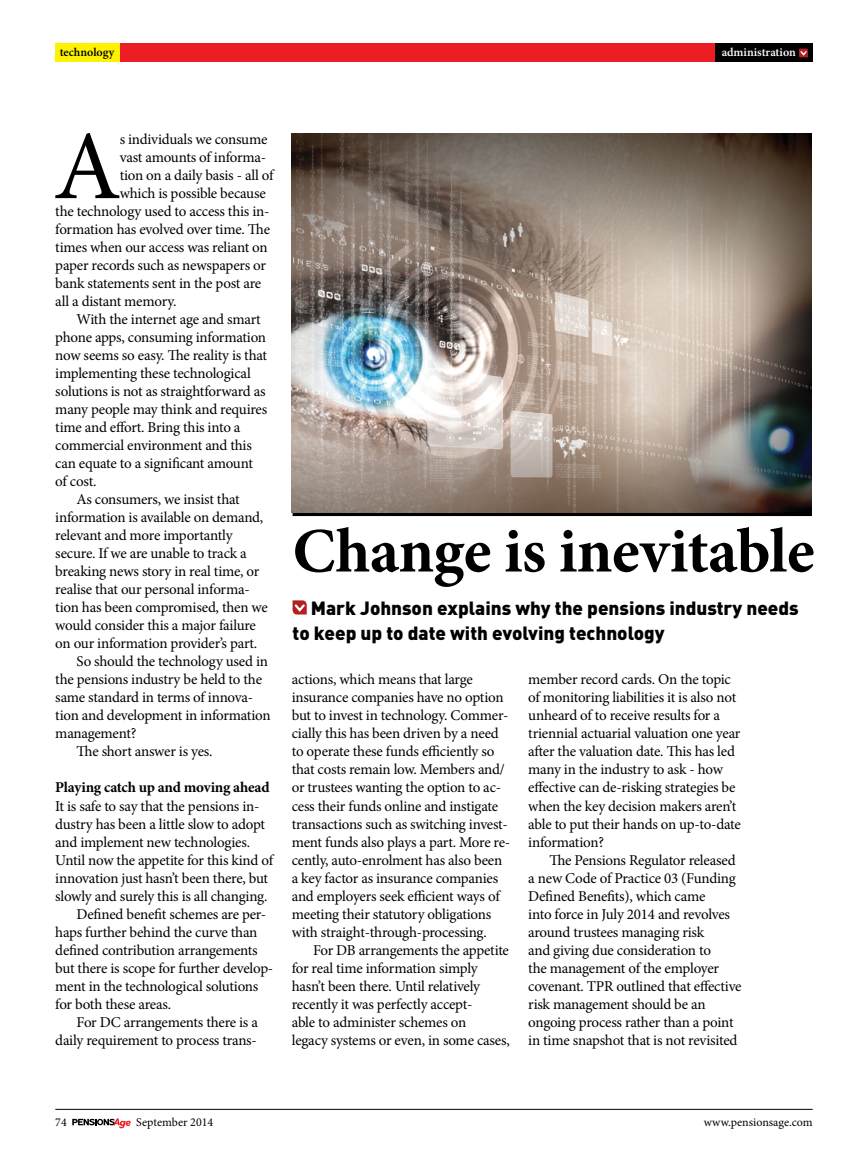
<style>
.page{position:relative;width:868px;height:1153px;background:#fff}
.page>*{position:absolute;margin:0;border:0;box-sizing:border-box;transform-origin:0 0}
.t1{font:98.1px "Minion Pro";color:#000}
.t2{font:700 63.3px "Minion Pro";letter-spacing:-.01em;color:#000}
.t3{font:900 18.9px/25.2px "DIN";color:#000}
.t4{font:15px/18px "Minion Pro";letter-spacing:-.02em;color:#000}
.t5{font:700 15px "Minion Pro";letter-spacing:-.015em;color:#000}
.t6{font:12px "Minion Pro";color:#000}
.t7{font:600 12px "Minion Pro";color:#fff}
.t8{font:600 12px "Minion Pro";color:#000}
</style>
<div class="page">
<div style="left:119px;top:43px;width:596px;height:19px;background:#ed1d24"></div>
<div style="left:55px;top:43px;width:64px;height:19px;background:#fff200"></div>
<div style="left:715px;top:43px;width:97px;height:19px;background:#000"></div>
<svg style="left:799px;top:49px;width:8px;height:8px"></svg>
<svg style="left:72px;top:1118px;width:59px;height:10px"></svg>
<hr style="left:55px;top:1108px;width:757px;height:1px;background:#000">
<svg style="left:292px;top:600px;width:15px;height:14px"></svg>
<svg style="left:292px;top:512px;width:519px;height:4px;background:#1a1613"></svg>
<img style="left:292px;top:133px;width:519px;height:379px">
<p class="t8" style="left:60px;top:44px;width:56px">technology</p>
<p class="t7" style="left:721px;top:44px;width:76px">administration</p>
<h1 class="t1" style="left:53px;top:101px;width:69px">A</h1>
<p class="t4" style="left:120px;top:130px;width:149px">s individuals we consume</p>
<p class="t4" style="left:120px;top:148px;width:148px">vast amounts of informa-</p>
<p class="t4" style="left:120px;top:166px;width:155px">tion on a daily basis - all of</p>
<p class="t4" style="left:120px;top:184px;width:148px">which is possible because</p>
<p class="t4" style="left:55px;top:202px;width:216px">the technology used to access this in-</p>
<p class="t4" style="left:55px;top:220px;width:216px">formation has evolved over time. The</p>
<p class="t4" style="left:55px;top:238px;width:214px">times when our access was reliant on</p>
<p class="t4" style="left:55px;top:256px;width:212px">paper records such as newspapers or</p>
<p class="t4" style="left:55px;top:274px;width:207px">bank statements sent in the post are</p>
<p class="t4" style="left:55px;top:292px;width:123px">all a distant memory.</p>
<p class="t4" style="left:77px;top:310px;width:186px">With the internet age and smart</p>
<p class="t4" style="left:55px;top:328px;width:212px">phone apps, consuming information</p>
<p class="t4" style="left:55px;top:346px;width:213px">now seems so easy. The reality is that</p>
<p class="t4" style="left:55px;top:364px;width:197px">implementing these technological</p>
<p class="t4" style="left:55px;top:382px;width:212px">solutions is not as straightforward as</p>
<p class="t4" style="left:55px;top:400px;width:213px">many people may think and requires</p>
<p class="t4" style="left:55px;top:418px;width:187px">time and effort. Bring this into a</p>
<p class="t4" style="left:55px;top:436px;width:198px">commercial environment and this</p>
<p class="t4" style="left:55px;top:454px;width:199px">can equate to a significant amount</p>
<p class="t4" style="left:55px;top:472px;width:43px">of cost.</p>
<p class="t4" style="left:77px;top:490px;width:165px">As consumers, we insist that</p>
<p class="t4" style="left:55px;top:508px;width:209px">information is available on demand,</p>
<p class="t4" style="left:55px;top:526px;width:179px">relevant and more importantly</p>
<p class="t4" style="left:55px;top:544px;width:193px">secure. If we are unable to track a</p>
<p class="t4" style="left:55px;top:562px;width:205px">breaking news story in real time, or</p>
<p class="t4" style="left:55px;top:580px;width:196px">realise that our personal informa-</p>
<p class="t4" style="left:55px;top:598px;width:214px">tion has been compromised, then we</p>
<p class="t4" style="left:55px;top:616px;width:202px">would consider this a major failure</p>
<p class="t4" style="left:55px;top:634px;width:203px">on our information provider’s part.</p>
<p class="t4" style="left:77px;top:652px;width:193px">So should the technology used in</p>
<p class="t4" style="left:55px;top:670px;width:208px">the pensions industry be held to the</p>
<p class="t4" style="left:55px;top:688px;width:199px">same standard in terms of innova-</p>
<p class="t4" style="left:55px;top:706px;width:217px">tion and development in information</p>
<p class="t4" style="left:55px;top:724px;width:83px">management?</p>
<p class="t4" style="left:77px;top:742px;width:137px">The short answer is yes.</p>
<p class="t5" style="left:55px;top:777px;width:216px">Playing catch up and moving ahead</p>
<p class="t4" style="left:55px;top:796px;width:206px">It is safe to say that the pensions in-</p>
<p class="t4" style="left:55px;top:814px;width:211px">dustry has been a little slow to adopt</p>
<p class="t4" style="left:55px;top:832px;width:196px">and implement new technologies.</p>
<p class="t4" style="left:55px;top:850px;width:219px">Until now the appetite for this kind of</p>
<p class="t4" style="left:55px;top:868px;width:214px">innovation just hasn’t been there, but</p>
<p class="t4" style="left:55px;top:886px;width:214px">slowly and surely this is all changing.</p>
<p class="t4" style="left:77px;top:904px;width:191px">Defined benefit schemes are per-</p>
<p class="t4" style="left:55px;top:922px;width:204px">haps further behind the curve than</p>
<p class="t4" style="left:55px;top:940px;width:204px">defined contribution arrangements</p>
<p class="t4" style="left:55px;top:958px;width:219px">but there is scope for further develop-</p>
<p class="t4" style="left:55px;top:976px;width:204px">ment in the technological solutions</p>
<p class="t4" style="left:55px;top:994px;width:117px">for both these areas.</p>
<p class="t4" style="left:77px;top:1012px;width:183px">For DC arrangements there is a</p>
<p class="t4" style="left:55px;top:1030px;width:203px">daily requirement to process trans-</p>
<h2 class="t2" style="left:292px;top:506px;width:523px">Change is inevitable</h2>
<p class="t3" style="left:292px;top:594px;width:507px;text-indent:18px">Mark Johnson explains why the pensions industry needs to keep up to date with evolving technology</p>
<p class="t4" style="left:292px;top:670px;width:220px">actions, which means that large insurance companies have no option but to invest in technology. Commer&shy;cially this has been driven by a need to operate these funds efficiently so that costs remain low. Members and/ or trustees wanting the option to ac&shy;cess their funds online and instigate transactions such as switching invest&shy;ment funds also plays a part. More re&shy;cently, auto-enrolment has also been a key factor as insurance companies and employers seek efficient ways of meeting their statutory obligations with straight-through-processing.</p>
<p class="t4" style="left:292px;top:940px;width:219px;text-indent:21px">For DB arrangements the appetite for real time information simply hasn’t been there. Until relatively recently it was perfectly accept-<br>able to administer schemes on<br>legacy systems or even, in some cases,</p>
<p class="t4" style="left:528px;top:670px;width:214px">member record cards. On the topic of monitoring liabilities it is also not unheard of to receive results for a triennial actuarial valuation one year after the valuation date. This has led many in the industry to ask - how effective can de-risking strategies be when the key decision makers aren’t able to put their hands on up-to-date information?</p>
<p class="t4" style="left:528px;top:850px;width:215px;text-indent:21px">The Pensions Regulator released a new Code of Practice 03 (Funding Defined Benefits), which came<br>into force in July 2014 and revolves around trustees managing risk<br>and giving due consideration to<br>the management of the employer covenant. TPR outlined that effective risk management should be an ongoing process rather than a point in time snapshot that is not revisited</p>
<p class="t6" style="left:55px;top:1113px;width:13px">74</p>
<p class="t6" style="left:136px;top:1113px;width:79px">September 2014</p>
<p class="t6" style="left:703px;top:1113px;width:110px">www.pensionsage.com</p>
</div>
